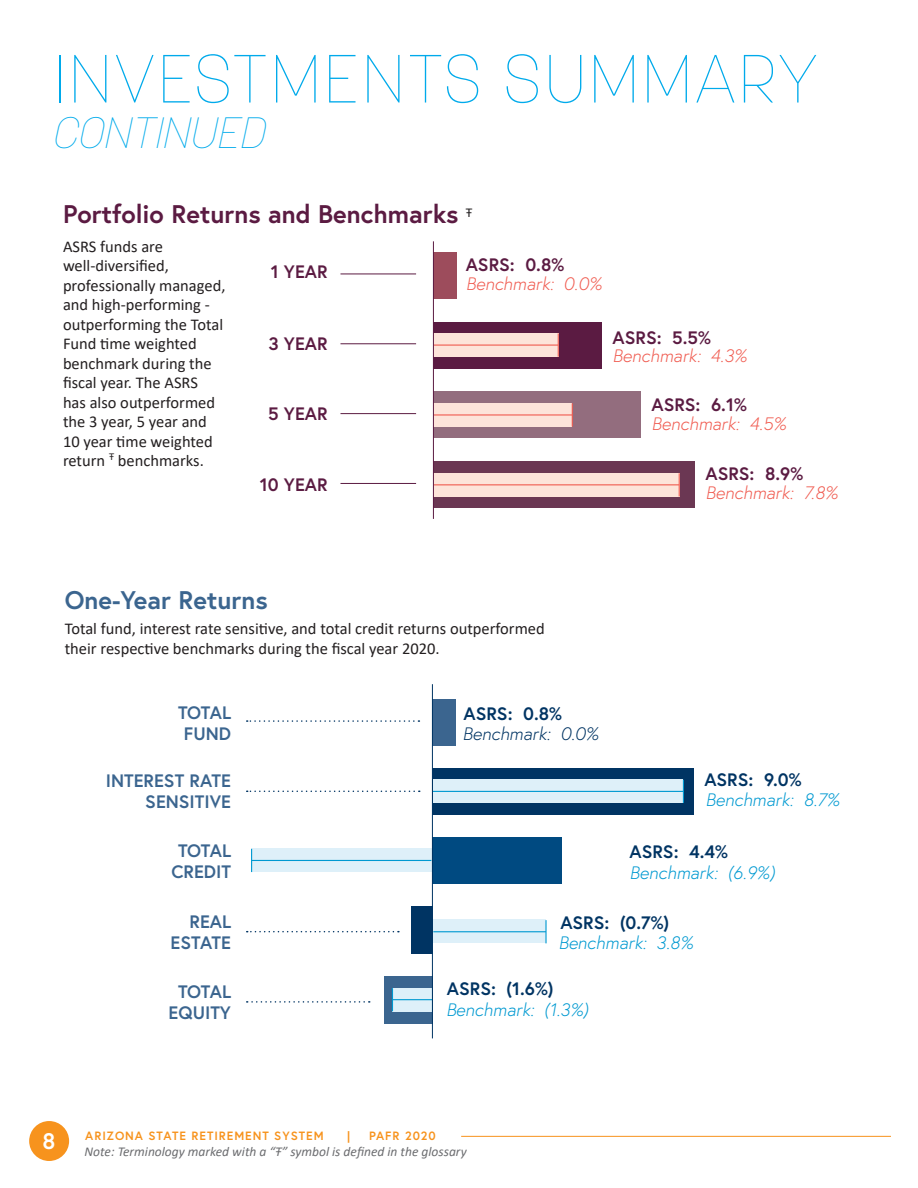
<style>
.page{position:relative;width:918px;height:1188px;background:#fff}
.page>*{position:absolute;margin:0;border:0;box-sizing:border-box;transform-origin:0 0}
.t1{font:100 67.5px "Korolev";letter-spacing:.04em;color:#00aaeb}
.t2{font:italic 100 43.5px "Korolev";color:#00aaeb}
.t3{font:700 25.5px "Europa";color:#5b1b42}
.t4{font:700 25.5px "Europa";color:#3b658f}
.t5{font:700 22.5px "Europa";color:#fff}
.t6{font:700 18px/21px "Europa";color:#3b658f;text-align:center}
.t7{font:italic 300 18px "Europa";color:#0099d1}
.t8{font:700 18px "Europa";color:#5b1b42}
.t9{font:italic 300 18px "Europa";color:#f05c51}
.t10{font:700 18px "Europa";color:#003463}
.t11{font:italic 300 18px "Europa";color:#003463}
.t12{font:16.5px/19.5px "Calibri";color:#231f20}
.t13{font:italic 13.5px "Calibri";color:#6c6d70}
.t14{font:700 12px "Europa";letter-spacing:.08em;color:#f7931d}
</style>
<div class="page">
<div style="left:433px;top:462px;width:262px;height:46px;background:#6b3753"></div>
<div style="left:433px;top:473px;width:247px;height:23px;background:#fde4da"></div>
<div style="left:433px;top:392px;width:208px;height:46px;background:#936d7e"></div>
<div style="left:433px;top:403px;width:139px;height:23px;background:#fde4da"></div>
<div style="left:433px;top:322px;width:169px;height:46px;background:#5b1b42"></div>
<div style="left:433px;top:334px;width:126px;height:23px;background:#fde4da"></div>
<hr style="left:340px;top:274px;width:76px;height:1px;background:#5b1b42">
<hr style="left:340px;top:344px;width:76px;height:1px;background:#5b1b42">
<hr style="left:340px;top:413px;width:76px;height:1px;background:#5b1b42">
<hr style="left:340px;top:483px;width:76px;height:1px;background:#5b1b42">
<div style="left:433px;top:252px;width:24px;height:47px;background:#9d4c5c"></div>
<hr style="left:434px;top:345px;width:124px;height:1px;background:#f05c51">
<svg style="left:558px;top:333px;width:1px;height:24px"></svg>
<hr style="left:434px;top:414px;width:138px;height:2px;background:#f05c51">
<svg style="left:572px;top:403px;width:1px;height:24px"></svg>
<hr style="left:434px;top:484px;width:245px;height:1px;background:#f05c51">
<svg style="left:679px;top:473px;width:1px;height:23px"></svg>
<div style="left:384px;top:976px;width:49px;height:47px;background:#3b658f"></div>
<div style="left:393px;top:988px;width:39px;height:23px;background:#def0f9"></div>
<div style="left:432px;top:768px;width:262px;height:47px;background:#003463"></div>
<div style="left:433px;top:780px;width:250px;height:23px;background:#def0f9"></div>
<div style="left:251px;top:849px;width:181px;height:23px;background:#def0f9"></div>
<div style="left:411px;top:920px;width:135px;height:23px;background:#def0f9"></div>
<svg style="left:247px;top:720px;width:172px;height:2px"></svg>
<svg style="left:247px;top:791px;width:173px;height:1px"></svg>
<svg style="left:247px;top:931px;width:152px;height:1px"></svg>
<svg style="left:247px;top:1001px;width:123px;height:2px"></svg>
<div style="left:432px;top:699px;width:24px;height:47px;background:#3b658f"></div>
<div style="left:432px;top:837px;width:130px;height:47px;background:#004a81"></div>
<div style="left:411px;top:906px;width:21px;height:48px;background:#003463"></div>
<hr style="left:432px;top:791px;width:251px;height:1px;background:#0099d1">
<svg style="left:683px;top:780px;width:1px;height:23px"></svg>
<hr style="left:252px;top:860px;width:179px;height:1px;background:#0099d1">
<svg style="left:251px;top:849px;width:1px;height:23px"></svg>
<hr style="left:433px;top:931px;width:113px;height:1px;background:#0099d1">
<hr style="left:545px;top:920px;width:2px;height:23px;background:#0099d1">
<hr style="left:392px;top:999px;width:41px;height:1px;background:#0099d1">
<svg style="left:392px;top:988px;width:1px;height:23px"></svg>
<hr style="left:432px;top:684px;width:1px;height:354px;background:#003463">
<hr style="left:433px;top:241px;width:1px;height:278px;background:#5b1b42">
<h1 class="t1" style="left:54px;top:36px;width:765px">INVESTMENTS SUMMARY</h1>
<h2 class="t2" style="left:54px;top:105px;width:215px">CONTINUED</h2>
<h3 class="t3" style="left:63px;top:197px;width:411px">Portfolio Returns and Benchmarks <sup>Ŧ</sup></h3>
<p class="t12" style="left:63px;top:236px;width:164px">ASRS funds are well-diversified, professionally managed, and high-performing - outperforming the Total<br>Fund time weighted benchmark during the fiscal year. The ASRS<br>has also outperformed the 3 year, 5 year and<br>10 year time weighted return <sup>Ŧ</sup> benchmarks.</p>
<p class="t8" style="left:466px;top:252px;width:100px">ASRS: 0.8%</p>
<p class="t9" style="left:466px;top:272px;width:137px">Benchmark: 0.0%</p>
<p class="t8" style="left:271px;top:260px;width:58px">1 YEAR</p>
<p class="t8" style="left:268px;top:331px;width:61px">3 YEAR</p>
<p class="t8" style="left:613px;top:325px;width:100px">ASRS: 5.5%</p>
<p class="t9" style="left:613px;top:344px;width:136px">Benchmark: 4.3%</p>
<p class="t8" style="left:652px;top:392px;width:97px">ASRS: 6.1%</p>
<p class="t9" style="left:652px;top:413px;width:136px">Benchmark: 4.5%</p>
<p class="t8" style="left:268px;top:402px;width:61px">5 YEAR</p>
<p class="t8" style="left:706px;top:461px;width:99px">ASRS: 8.9%</p>
<p class="t9" style="left:706px;top:481px;width:134px">Benchmark: 7.8%</p>
<p class="t8" style="left:260px;top:472px;width:69px">10 YEAR</p>
<h3 class="t4" style="left:65px;top:583px;width:204px">One-Year Returns</h3>
<p class="t12" style="left:65px;top:619px;width:482px">Total fund, interest rate sensitive, and total credit returns outperformed their respective benchmarks during the fiscal year 2020.</p>
<p class="t6" style="left:178px;top:701px;width:55px">TOTAL<br>FUND</p>
<p class="t10" style="left:464px;top:701px;width:100px">ASRS: 0.8%</p>
<p class="t11" style="left:462px;top:723px;width:137px">Benchmark: 0.0%</p>
<p class="t6" style="left:106px;top:770px;width:127px;text-align:right">INTEREST RATE<br>SENSITIVE</p>
<p class="t10" style="left:704px;top:767px;width:99px">ASRS: 9.0%</p>
<p class="t7" style="left:705px;top:789px;width:135px">Benchmark: 8.7%</p>
<p class="t6" style="left:171px;top:840px;width:61px">TOTAL<br>CREDIT</p>
<p class="t10" style="left:630px;top:840px;width:100px">ASRS: 4.4%</p>
<p class="t7" style="left:630px;top:861px;width:147px">Benchmark: (6.9%)</p>
<p class="t6" style="left:171px;top:910px;width:62px;text-align:right">REAL<br>ESTATE</p>
<p class="t10" style="left:560px;top:911px;width:110px">ASRS: (0.7%)</p>
<p class="t7" style="left:558px;top:931px;width:136px">Benchmark: 3.8%</p>
<p class="t6" style="left:169px;top:981px;width:64px">TOTAL<br>EQUITY</p>
<p class="t10" style="left:447px;top:977px;width:108px">ASRS: (1.6%)</p>
<p class="t7" style="left:446px;top:998px;width:144px">Benchmark: (1.3%)</p>
<h3 class="t5" style="left:43px;top:1126px;width:14px">8</h3>
<p class="t14" style="left:85px;top:1128px;width:240px">ARIZONA STATE RETIREMENT SYSTEM</p>
<p class="t14" style="left:347px;top:1128px;width:5px">|</p>
<p class="t14" style="left:369px;top:1128px;width:68px">PAFR 2020</p>
<p class="t13" style="left:85px;top:1142px;width:384px">Note: Terminology marked with a “Ŧ” symbol is defined in the glossary</p>
</div>
